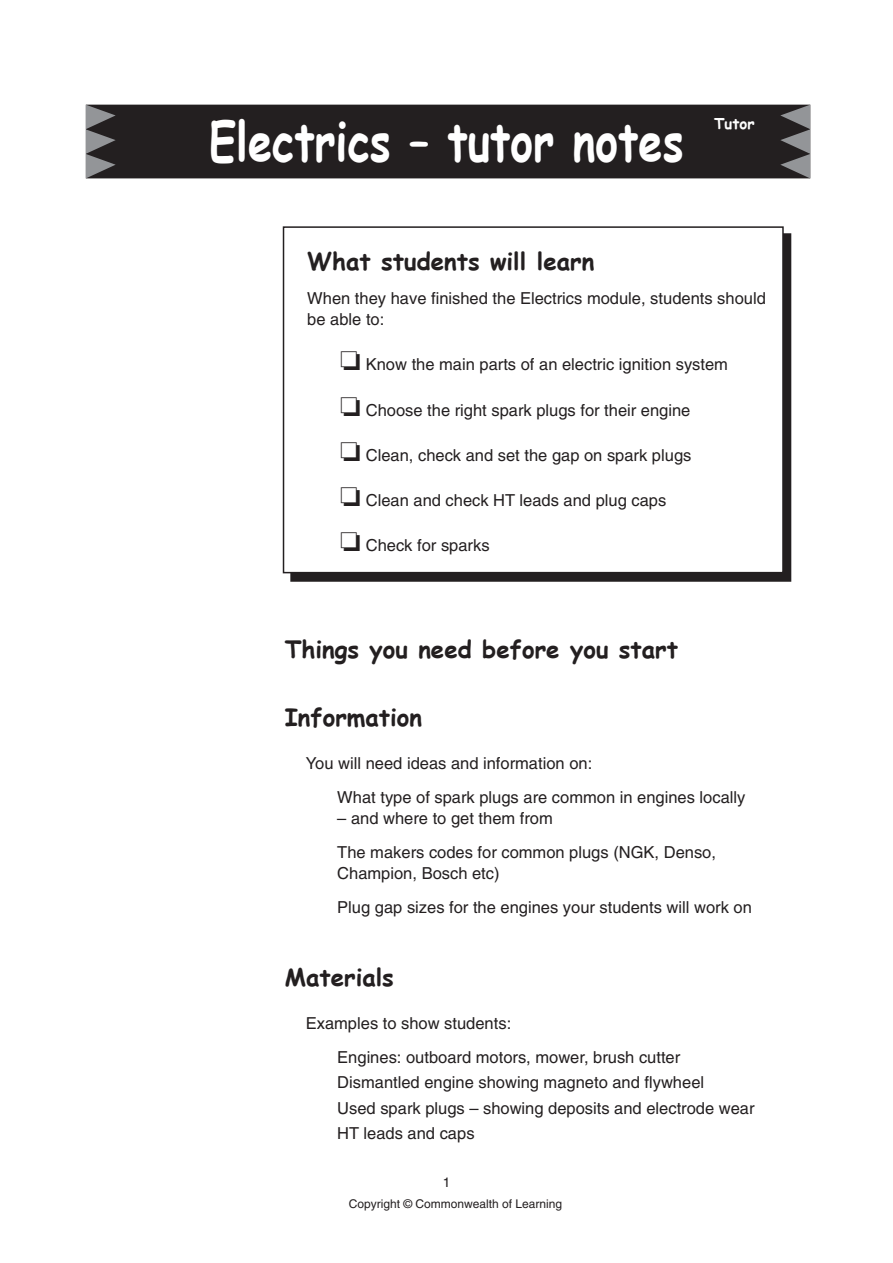
<style>
.page{position:relative;width:893px;height:1263px;background:#fff}
.page>*{position:absolute;margin:0;border:0;box-sizing:border-box;transform-origin:0 0}
.t1{font:700 54px "Comic Sans MS";color:#fff;scale:.8 1}
.t2{font:700 24px "Comic Sans MS";color:#231f20}
.t3{font:16.5px/33.8px "Helvetica";color:#231f20}
.t4{font:700 15px "Comic Sans MS";color:#fff}
.t5{font:12px "Helvetica";color:#231f20}
</style>
<div class="page">
<div style="left:291px;top:234px;width:499px;height:347px;background:#231f20"></div>
<div style="left:283px;top:227px;width:500px;height:346px;background:#fff"></div>
<div style="left:283px;top:226px;width:501px;height:347px;border:2px solid #231f20"></div>
<div style="left:87px;top:105px;width:722px;height:73px;background:#231f20"></div>
<svg style="left:86px;top:105px;width:30px;height:73px"></svg>
<svg style="left:780px;top:105px;width:30px;height:73px"></svg>
<h1 class="t1" style="left:209px;top:101px;width:594px">Electrics – tutor notes</h1>
<p class="t4" style="left:714px;top:112px;width:42px">Tutor</p>
<h2 class="t2" style="left:307px;top:244px;width:288px">What students will learn</h2>
<p class="t3" style="left:307px;top:288px;width:460px;line-height:21px">When they have finished the Electrics module, students should be able to:</p>
<p class="t3" style="left:340px;top:348px;width:389px">❏ Know the main parts of an electric ignition system</p>
<p class="t3" style="left:340px;top:393px;width:352px">❏ Choose the right spark plugs for their engine</p>
<p class="t3" style="left:340px;top:438px;width:353px">❏ Clean, check and set the gap on spark plugs</p>
<p class="t3" style="left:340px;top:483px;width:328px">❏ Clean and check HT leads and plug caps</p>
<p class="t3" style="left:340px;top:528px;width:151px">❏ Check for sparks</p>
<h2 class="t2" style="left:285px;top:632px;width:395px">Things you need before you start</h2>
<h2 class="t2" style="left:285px;top:700px;width:139px">Information</h2>
<p class="t3" style="left:337px;top:747px;width:410px;text-indent:-31px">You will need ideas and information on:<br>What type of spark plugs are common in engines locally</p>
<p class="t3" style="left:337px;top:801px;width:380px">– and where to get them from<br>The makers codes for common plugs (NGK, Denso,</p>
<p class="t3" style="left:337px;top:856px;width:416px">Champion, Bosch etc)<br>Plug gap sizes for the engines your students will work on</p>
<h2 class="t2" style="left:285px;top:959px;width:111px">Materials</h2>
<p class="t3" style="left:337px;top:1006px;width:344px;text-indent:-31px">Examples to show students:<br>Engines: outboard motors, mower, brush cutter</p>
<p class="t3" style="left:337px;top:1070px;width:419px;line-height:25.3px">Dismantled engine showing magneto and flywheel<br>Used spark plugs – showing deposits and electrode wear<br>HT leads and caps</p>
<p class="t5" style="left:349px;top:1197px;width:215px">Copyright © Commonwealth of Learning</p>
</div>
